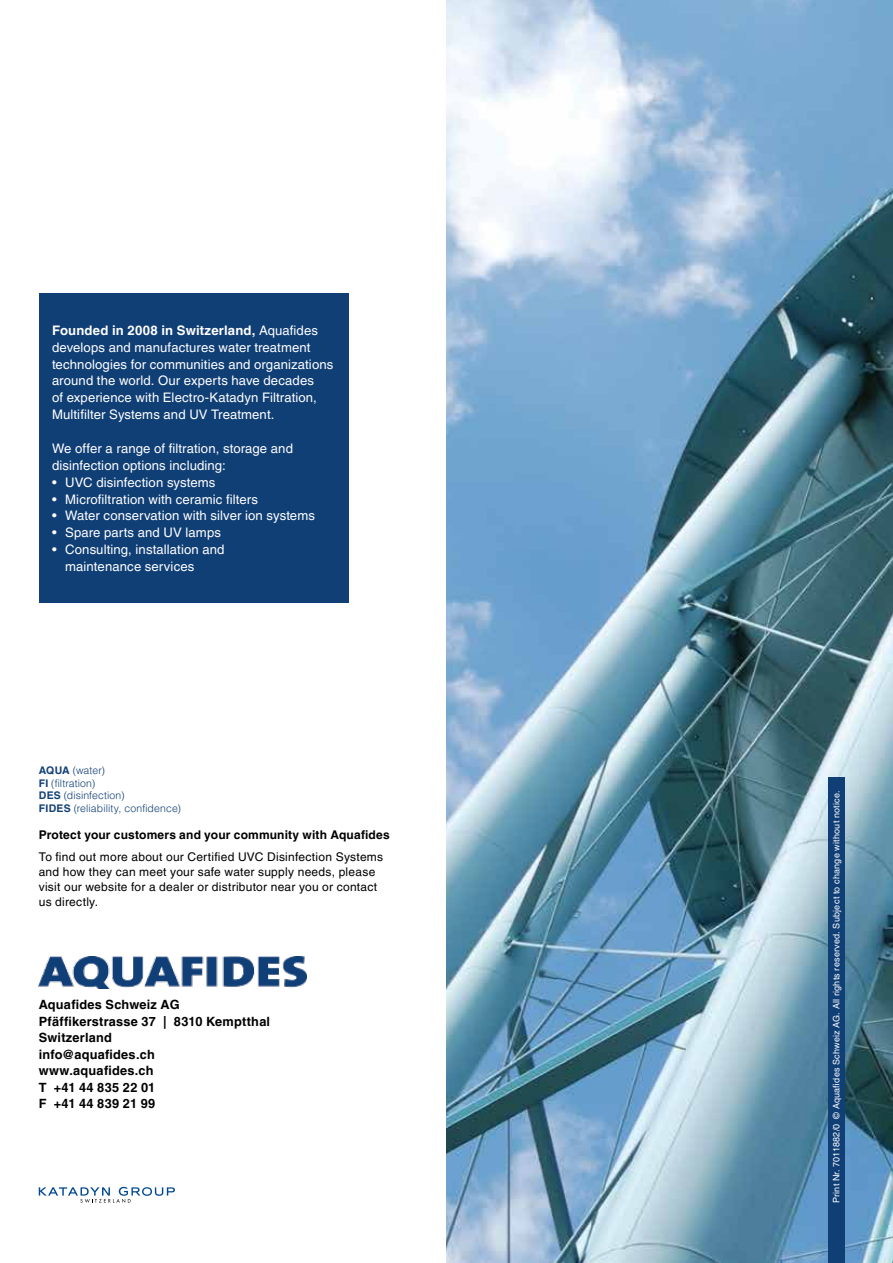
<style>
.page{position:relative;width:893px;height:1263px;background:#fff}
.page>*{position:absolute;margin:0;border:0;box-sizing:border-box;transform-origin:0 0}
.t1{font:13.2px/17px "Helvetica LT Pro";letter-spacing:.01em;color:#fff}
.t2{font:700 12.75px/16.5px "Helvetica LT Pro";letter-spacing:.02em;color:#000}
.t3{font:12px/15px "Helvetica LT Pro";letter-spacing:.02em;color:#000}
.t4{font:700 12px "Helvetica LT Pro";letter-spacing:.015em;color:#000}
.t5{font:300 10.5px/12.6px "Helvetica LT Pro";letter-spacing:.005em;color:#103f76}
.t6{font:9px "Helvetica LT Pro";letter-spacing:.025em;color:#fff}
.s1{font-weight:700}
</style>
<div class="page">
<img style="left:446px;top:0;width:447px;height:1263px">
<img style="left:39px;top:956px;width:268px;height:32px">
<svg style="left:39px;top:1187px;width:136px;height:16px"></svg>
<div style="left:39px;top:293px;width:309px;height:310px;background:#103f76"></div>
<div style="left:828px;top:777px;width:16px;height:486px;background:#103f76"></div>
<p class="t1" style="left:52px;top:322px;width:283px"><span class="s1">Founded in 2008 in Switzerland,</span> Aquafides develops and manufactures water treatment technologies for communities and organizations around the world. Our experts have decades<br>of experience with Electro-Katadyn Filtration, Multifilter Systems and UV Treatment.</p>
<p class="t1" style="left:52px;top:440px;width:242px">We offer a range of filtration, storage and disinfection options including:</p>
<p class="t1" style="left:52px;top:473px;width:165px">• UVC disinfection systems</p>
<p class="t1" style="left:52px;top:490px;width:207px">• Microfiltration with ceramic filters</p>
<p class="t1" style="left:52px;top:507px;width:264px">• Water conservation with silver ion systems</p>
<p class="t1" style="left:52px;top:524px;width:170px">• Spare parts and UV lamps</p>
<p class="t1" style="left:65px;top:541px;width:161px;text-indent:-13px">• Consulting, installation and maintenance services</p>
<p class="t5" style="left:39px;top:764px;width:144px"><span class="s1">AQUA</span> (water)<br><span class="s1">FI</span> (filtration)<br><span class="s1">DES</span> (disinfection)<br><span class="s1">FIDES</span> (reliability, confidence)</p>
<p class="t4" style="left:39px;top:827px;width:352px">Protect your customers and your community with Aquafides</p>
<p class="t3" style="left:39px;top:849px;width:346px">To find out more about our Certified UVC Disinfection Systems and how they can meet your safe water supply needs, please visit our website for a dealer or distributor near you or contact us directly.</p>
<p class="t2" style="left:39px;top:997px;width:233px">Aquafides Schweiz AG<br>Pfäffikerstrasse 37 | 8310 Kemptthal<br>Switzerland<br>info@aquafides.ch www.aquafides.ch<br>T +41 44 835 22 01<br>F +41 44 839 21 99</p>
<p class="t6" style="left:831px;top:1203px;width:414px;rotate:-90deg">Print Nr. 7011882/0 © Aquafides Schweiz AG. All rights reserved. Subject to change without notice.</p>
</div>
